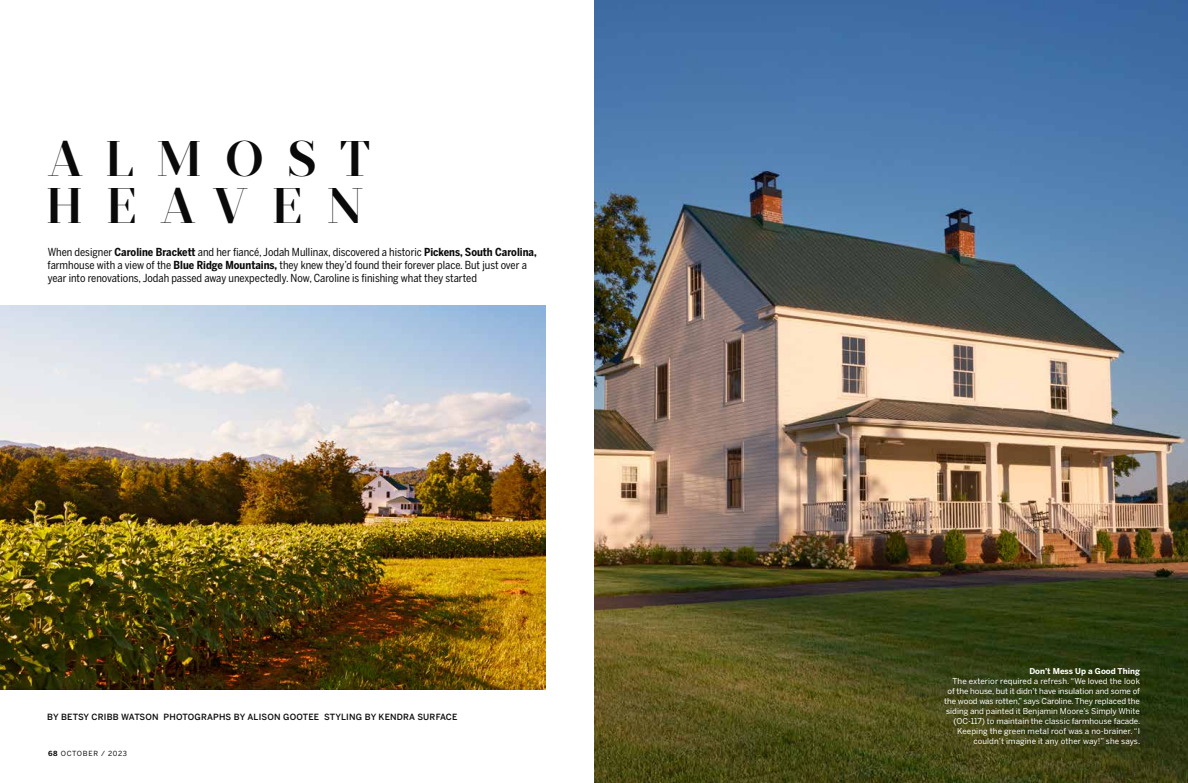
<style>
.page{position:relative;width:1188px;height:783px;background:#fff}
.page>*{position:absolute;margin:0;border:0;box-sizing:border-box;transform-origin:0 0}
.t1{font:600 50px "Prumo Display";letter-spacing:.465em;color:#0b0a0b}
.t2{font:11px/13px "Benton Sans Condensed";color:#0b0a0b}
.t3{font:500 8.5px "Benton Sans";letter-spacing:.025em;color:#0b0a0b}
.t4{font:8px/10px "Benton Sans";color:#fff;text-align:right}
.t5{font:700 8px "Benton Sans";color:#fff}
.t6{font:7px "Benton Sans";letter-spacing:.095em;color:#0b0a0b}
.s1{font-weight:700}
</style>
<div class="page">
<img style="left:0;top:306px;width:546px;height:384px">
<img style="left:594px;top:0;width:594px;height:783px">
<h1 class="t1" style="left:49px;top:129px;width:323px">ALMOST</h1>
<h1 class="t1" style="left:46px;top:176px;width:319px">HEAVEN</h1>
<p class="t2" style="left:48px;top:245px;width:491px">When designer <span class="s1">Caroline Brackett</span> and her fiancé, Jodah Mullinax, discovered a historic <span class="s1">Pickens, South Carolina, </span>farmhouse with a view of the <span class="s1">Blue Ridge Mountains,</span> they knew they’d found their forever place. But just over a year into renovations, Jodah passed away unexpectedly. Now, Caroline is finishing what they started</p>
<p class="t3" style="left:47px;top:712px;width:412px">BY BETSY CRIBB WATSON PHOTOGRAPHS BY ALISON GOOTEE STYLING BY KENDRA SURFACE</p>
<p class="t6" style="left:48px;top:749px;width:81px"><span class="s1">68</span> OCTOBER / 2023</p>
<p class="t5" style="left:1029px;top:666px;width:112px">Don’t Mess Up a Good Thing</p>
<p class="t4" style="left:944px;top:676px;width:197px">The exterior required a refresh. “We loved the look of the house, but it didn’t have insulation and some of the wood was rotten,” says Caroline. They replaced the siding and painted it Benjamin Moore’s Simply White (OC-117) to maintain the classic farmhouse facade.<br>Keeping the green metal roof was a no-brainer. “I couldn’t imagine it any other way!” she says.</p>
</div>
